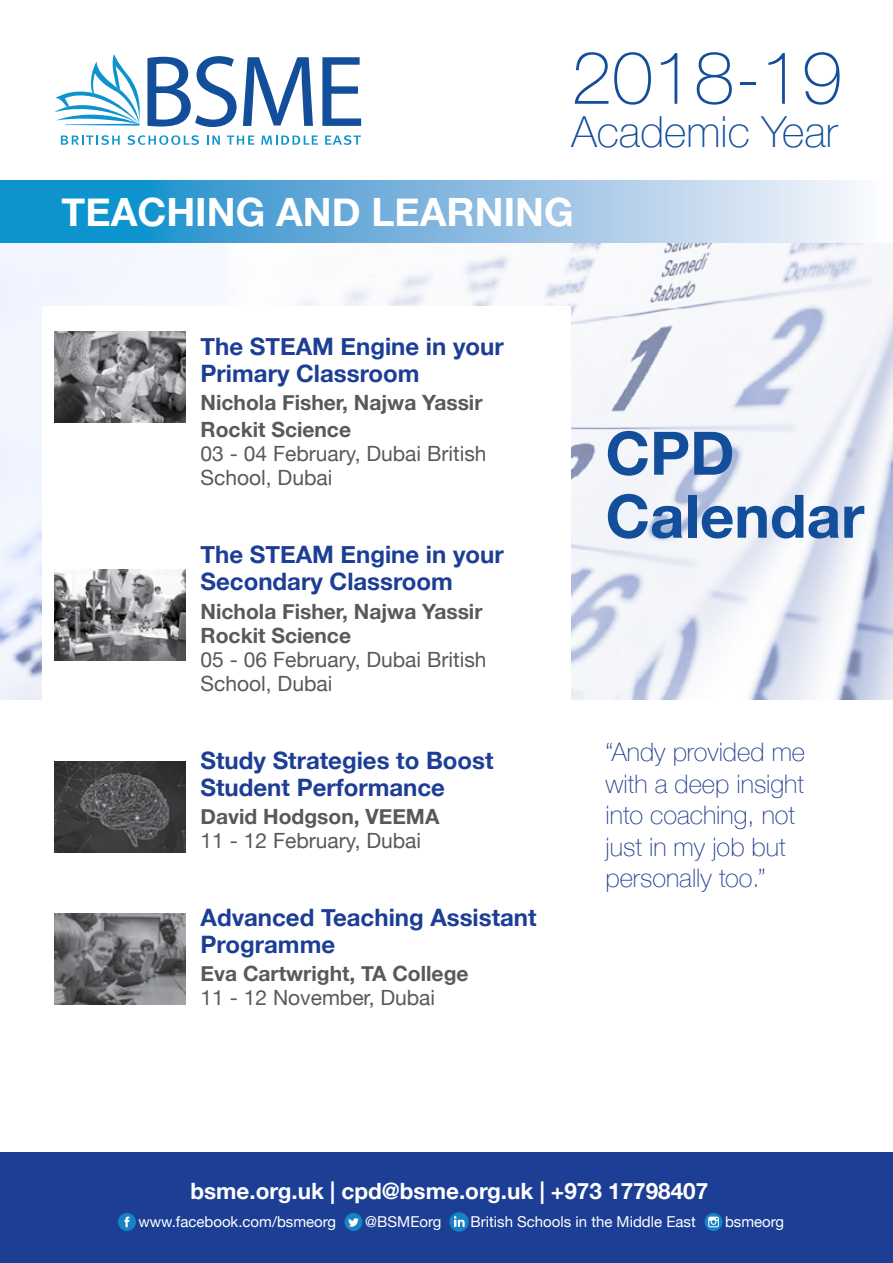
<style>
.page{position:relative;width:893px;height:1263px;background:#fff}
.page>*{position:absolute;margin:0;border:0;box-sizing:border-box;transform-origin:0 0}
.t1{font:100 73.5px "Helvetica Neue";color:#124e9a}
.t2{font:700 60px/63px "Helvetica Neue";color:#124e9a}
.t3{font:100 42.9px "Helvetica Neue";color:#124e9a}
.t4{font:700 39px "Helvetica Neue";color:#fff}
.t5{font:100 25.5px/31.5px "Helvetica Neue";color:#25408f}
.t6{font:700 24px/27px "Helvetica Neue";color:#1c3e94}
.t7{font:700 22.5px "Helvetica Neue";color:#fff}
.t8{font:700 21px/27px "Helvetica Neue";color:#58595b}
.t9{font:21px/24px "Helvetica Neue";color:#58595b}
.t10{font:15px "Helvetica Neue";color:#fff}
</style>
<div class="page">
<img style="left:0;top:242px;width:893px;height:457px">
<div style="left:43px;top:306px;width:528px;height:910px;background:#fff"></div>
<svg style="left:54px;top:54px;width:86px;height:72px"></svg>
<svg style="left:61px;top:135px;width:59px;height:10px"></svg>
<svg style="left:127px;top:135px;width:72px;height:10px"></svg>
<svg style="left:207px;top:136px;width:13px;height:9px"></svg>
<svg style="left:227px;top:136px;width:27px;height:9px"></svg>
<svg style="left:261px;top:136px;width:57px;height:9px"></svg>
<svg style="left:325px;top:135px;width:36px;height:10px"></svg>
<svg style="left:147px;top:56px;width:90px;height:71px"></svg>
<svg style="left:243px;top:57px;width:70px;height:69px"></svg>
<svg style="left:322px;top:57px;width:39px;height:69px"></svg>
<img style="left:54px;top:332px;width:132px;height:91px">
<img style="left:54px;top:570px;width:132px;height:91px">
<img style="left:54px;top:761px;width:132px;height:91px">
<div style="left:0;top:1152px;width:893px;height:111px;background:#1c3e94"></div>
<div style="left:118px;top:1213px;width:18px;height:18px;background:#1782c5;border-radius:50%"></div>
<svg style="left:124px;top:1216px;width:5px;height:11px"></svg>
<div style="left:344px;top:1213px;width:18px;height:18px;background:#1782c5;border-radius:50%"></div>
<svg style="left:348px;top:1218px;width:11px;height:9px"></svg>
<div style="left:450px;top:1213px;width:18px;height:18px;background:#1782c5;border-radius:50%"></div>
<div style="left:449px;top:1212px;width:20px;height:20px;border:2px solid #1782c5;border-radius:50%"></div>
<svg style="left:454px;top:1216px;width:11px;height:11px"></svg>
<svg style="left:705px;top:1213px;width:18px;height:18px"></svg>
<svg style="left:708px;top:1216px;width:11px;height:11px"></svg>
<img style="left:54px;top:914px;width:132px;height:91px">
<svg style="left:0;top:181px;width:858px;height:61px;background:#78b8df"></svg>
<h1 class="t1" style="left:571px;top:22px;width:272px">2018-19</h1>
<h3 class="t3" style="left:571px;top:99px;width:268px">Academic Year</h3>
<h3 class="t4" style="left:62px;top:182px;width:513px">TEACHING AND LEARNING</h3>
<p class="t6" style="left:201px;top:334px;width:305px">The STEAM Engine in your<br>Primary Classroom</p>
<p class="t8" style="left:201px;top:390px;width:283px">Nichola Fisher, Najwa Yassir<br>Rockit Science</p>
<p class="t9" style="left:201px;top:443px;width:287px">03 - 04 February, Dubai British<br>School, Dubai</p>
<p class="t6" style="left:201px;top:542px;width:305px">The STEAM Engine in your<br>Secondary Classroom</p>
<p class="t8" style="left:201px;top:600px;width:283px;line-height:24px">Nichola Fisher, Najwa Yassir<br>Rockit Science</p>
<p class="t9" style="left:201px;top:648px;width:287px">05 - 06 February, Dubai British<br>School, Dubai</p>
<p class="t6" style="left:201px;top:747px;width:294px">Study Strategies to Boost<br>Student Performance</p>
<p class="t8" style="left:201px;top:803px;width:240px">David Hodgson, VEEMA</p>
<p class="t9" style="left:201px;top:830px;width:222px">11 - 12 February, Dubai</p>
<p class="t6" style="left:201px;top:904px;width:337px">Advanced Teaching Assistant<br>Programme</p>
<p class="t8" style="left:201px;top:961px;width:269px">Eva Cartwright, TA College</p>
<p class="t9" style="left:201px;top:987px;width:236px">11 - 12 November, Dubai</p>
<h2 class="t2" style="left:606px;top:423px;width:260px">CPD<br>Calendar</h2>
<p class="t5" style="left:606px;top:735px;width:201px">“Andy provided me with a deep insight into coaching, not just in my job but personally too.”</p>
<p class="t7" style="left:190px;top:1173px;width:519px">bsme.org.uk | cpd@bsme.org.uk | +973 17798407</p>
<p class="t10" style="left:138px;top:1210px;width:199px">www.facebook.com/bsmeorg</p>
<p class="t10" style="left:365px;top:1210px;width:78px">@BSMEorg</p>
<p class="t10" style="left:470px;top:1210px;width:227px">British Schools in the Middle East</p>
<p class="t10" style="left:725px;top:1210px;width:61px">bsmeorg</p>
</div>
